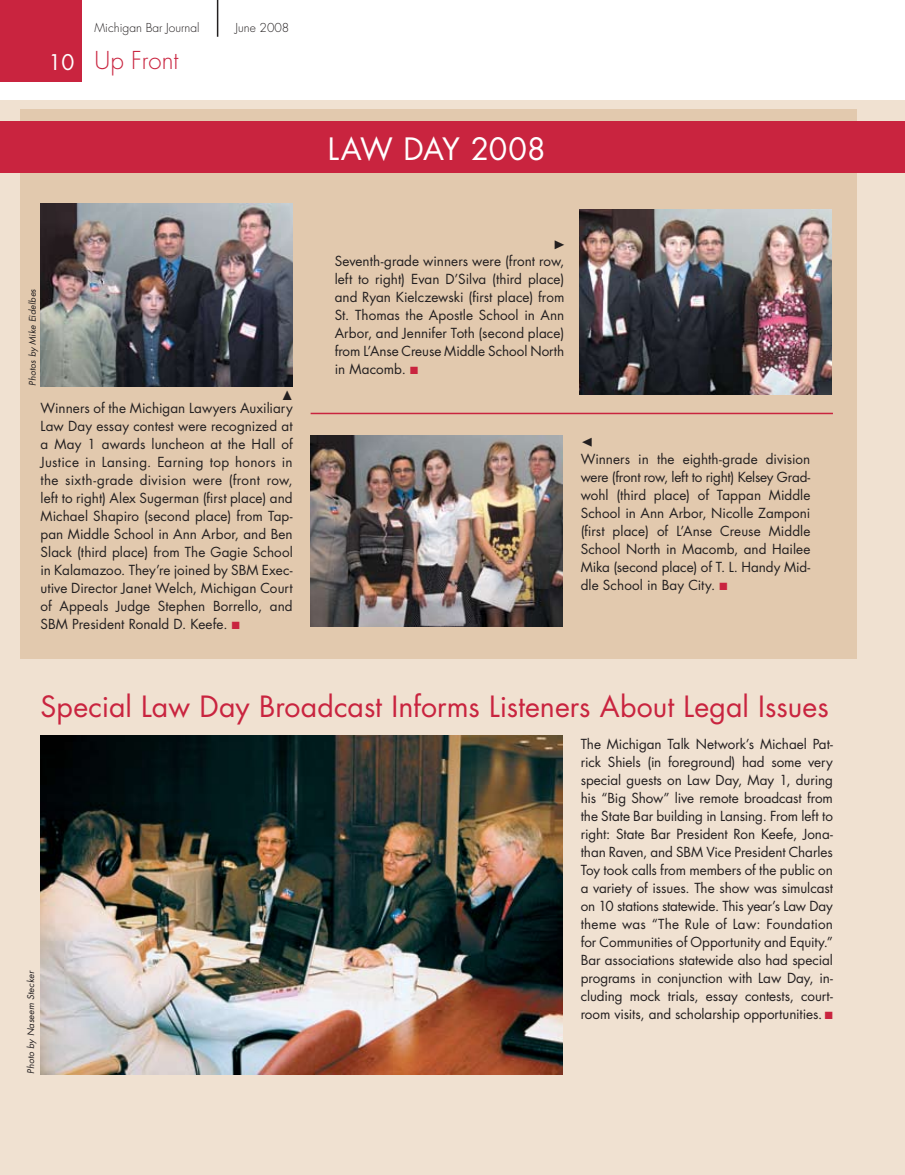
<style>
.page{position:relative;width:905px;height:1175px;background:#fff}
.page>*{position:absolute;margin:0;border:0;box-sizing:border-box;transform-origin:0 0}
.t1{font:30px "Futura";letter-spacing:-.01em;color:#fff}
.t2{font:28.5px "Futura";color:#c9243f}
.t3{font:300 24px "Futura";color:#c9243f}
.t4{font:13.5px/18px "Futura";color:#231f20;text-align:justify}
.t5{font:300 12px "Futura";color:#231f20}
.t6{font:italic 9px "Futura";letter-spacing:.015em;color:#231f20}
.s1{font-weight:400;font-size:21px;color:#fff}
.s2{color:#c9243f}
</style>
<div class="page">
<div style="left:0;top:0;width:82px;height:82px;background:#c9243f"></div>
<hr style="left:217px;top:0;width:1px;height:37px;background:#231f20">
<div style="left:0;top:100px;width:904px;height:1074px;background:#f0e1d1"></div>
<div style="left:20px;top:109px;width:836px;height:549px;background:#e2c9ae"></div>
<div style="left:0;top:122px;width:904px;height:51px;background:#c9243f"></div>
<img style="left:40px;top:203px;width:253px;height:183px">
<img style="left:579px;top:209px;width:252px;height:185px">
<img style="left:310px;top:435px;width:252px;height:191px">
<img style="left:40px;top:735px;width:523px;height:339px">
<hr style="left:310px;top:413px;width:523px;height:1px;background:#c9243f">
<p class="t5" style="left:94px;top:20px;width:106px">Michigan Bar Journal</p>
<p class="t5" style="left:236px;top:20px;width:55px">June 2008</p>
<h3 class="t3" style="left:49px;top:45px;width:131px"><span class="s1">10</span> Up Front</h3>
<h1 class="t1" style="left:328px;top:128px;width:219px">LAW DAY 2008</h1>
<p class="t6" style="left:26px;top:386px;width:98px;rotate:-90deg">Photos by Mike Eidelbes</p>
<p class="t4" style="left:40px;top:398px;width:254px">Winners of the Michigan Lawyers Auxiliary Law Day essay contest were recognized at a May 1 awards luncheon at the Hall of Justice in Lansing. Earning top honors in the sixth-grade division were (front row, left to right) Alex Sugerman (first place) and Michael Shapiro (second place) from Tap&shy;pan Middle School in Ann Arbor, and Ben Slack (third place) from The Gagie School in Kalamazoo. They’re joined by SBM Exec&shy;utive Director Janet Welch, Michigan Court of Appeals Judge Stephen Borrello, and SBM President Ronald D. Keefe. <span class="s2">■</span></p>
<p class="t4" style="left:334px;top:252px;width:231px">Seventh-grade winners were (front row, left to right) Evan D’Silva (third place) and Ryan Kielczewski (first place) from St. Thomas the Apostle School in Ann Arbor, and Jennifer Toth (second place) from L’Anse Creuse Middle School North in Macomb. <span class="s2">■</span></p>
<p class="t4" style="left:580px;top:449px;width:231px">Winners in the eighth-grade division were (front row, left to right) Kelsey Grad&shy;wohl (third place) of Tappan Middle School in Ann Arbor, Nicolle Zamponi (first place) of L’Anse Creuse Middle School North in Macomb, and Hailee Mika (second place) of T. L. Handy Mid&shy;dle School in Bay City. <span class="s2">■</span></p>
<h2 class="t2" style="left:40px;top:686px;width:789px">Special Law Day Broadcast Informs Listeners About Legal Issues</h2>
<p class="t6" style="left:25px;top:1073px;width:104px;rotate:-90deg">Photo by Naseem Stecker</p>
<p class="t4" style="left:580px;top:735px;width:254px">The Michigan Talk Network’s Michael Pat&shy;rick Shiels (in foreground) had some very special guests on Law Day, May 1, during his “Big Show” live remote broadcast from the State Bar building in Lansing. From left to right: State Bar President Ron Keefe, Jona&shy;than Raven, and SBM Vice President Charles Toy took calls from members of the public on a variety of issues. The show was simulcast on 10 stations statewide. This year’s Law Day theme was “The Rule of Law: Foundation for Communities of Opportunity and Equity.” Bar associations statewide also had special programs in conjunction with Law Day, in&shy;cluding mock trials, essay contests, court&shy;room visits, and scholarship opportunities. <span class="s2">■</span></p>
</div>
